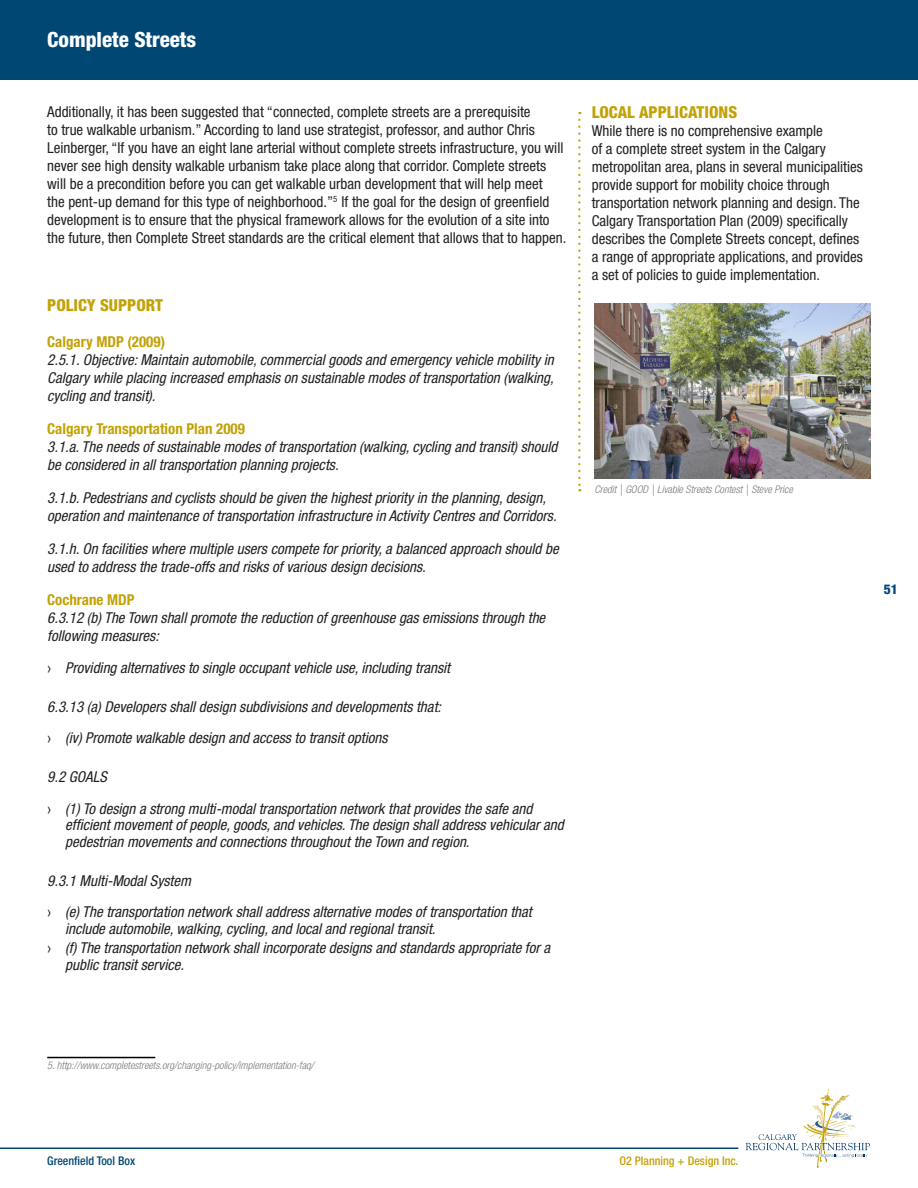
<style>
.page{position:relative;width:918px;height:1188px;background:#fff}
.page>*{position:absolute;margin:0;border:0;box-sizing:border-box;transform-origin:0 0}
.t1{font:800 condensed 21px "Helvetica Neue LT Std";color:#fff}
.t2{font:800 condensed 16.5px "Helvetica Neue LT Std";color:#c2a205}
.t3{font:italic condensed 15px/18px "Helvetica Neue LT Std";color:#231f20}
.t4{font:condensed 15px/18px "Helvetica Neue LT Std";color:#231f20}
.t5{font:700 condensed 15px "Helvetica Neue LT Std";color:#c2a205}
.t6{font:800 condensed 13.5px "Helvetica Neue LT Std";color:#00467e}
.t7{font:500 condensed 12px "Helvetica Neue LT Std";color:#c2a205}
.t8{font:500 condensed 12px "Helvetica Neue LT Std";color:#004773}
.t9{font:italic 300 condensed 10.5px "Helvetica Neue LT Std";color:#76787b}
.s1{font-family:"Arial Narrow";font-style:normal;font-stretch:normal}
</style>
<div class="page">
<img style="left:594px;top:303px;width:277px;height:176px">
<svg style="left:746px;top:1089px;width:124px;height:78px"></svg>
<hr style="left:0;top:1148px;width:738px;height:1px;background:#004773">
<div style="left:0;top:0;width:918px;height:80px;background:#004773"></div>
<svg style="left:578px;top:120px;width:2px;height:371px"></svg>
<hr style="left:47px;top:1057px;width:108px;height:1px;background:#000">
<h1 class="t1" style="left:47px;top:27px;width:151px">Complete Streets</h1>
<p class="t4" style="left:47px;top:103px;width:521px">Additionally, it has been suggested that “connected, complete streets are a prerequisite<br>to true walkable urbanism.” According to land use strategist, professor, and author Chris Leinberger, ‘‘If you have an eight lane arterial without complete streets infrastructure, you will never see high density walkable urbanism take place along that corridor. Complete streets will be a precondition before you can get walkable urban development that will help meet<br>the pent-up demand for this type of neighborhood.”<sup>5</sup> If the goal for the design of greenfield development is to ensure that the physical framework allows for the evolution of a site into the future, then Complete Street standards are the critical element that allows that to happen.</p>
<p class="t2" style="left:47px;top:295px;width:117px">POLICY SUPPORT</p>
<p class="t5" style="left:47px;top:333px;width:119px">Calgary MDP (2009)</p>
<p class="t3" style="left:47px;top:351px;width:508px;text-align:justify">2.5.1. Objective: Maintain automobile, commercial goods and emergency vehicle mobility in Calgary while placing increased emphasis on sustainable modes of transportation (walking, cycling and transit).</p>
<p class="t5" style="left:47px;top:420px;width:199px">Calgary Transportation Plan 2009</p>
<p class="t3" style="left:47px;top:438px;width:512px">3.1.a. The needs of sustainable modes of transportation (walking, cycling and transit) should be considered in all transportation planning projects.</p>
<p class="t3" style="left:47px;top:489px;width:511px">3.1.b. Pedestrians and cyclists should be given the highest priority in the planning, design, operation and maintenance of transportation infrastructure in Activity Centres and Corridors.</p>
<p class="t3" style="left:47px;top:540px;width:513px">3.1.h. On facilities where multiple users compete for priority, a balanced approach should be used to address the trade-offs and risks of various design decisions.</p>
<p class="t5" style="left:47px;top:591px;width:89px">Cochrane MDP</p>
<p class="t3" style="left:47px;top:609px;width:500px">6.3.12 (b) The Town shall promote the reduction of greenhouse gas emissions through the following measures:</p>
<p class="t3" style="left:47px;top:659px;width:404px"><span class="s1">›</span> Providing alternatives to single occupant vehicle use, including transit</p>
<p class="t3" style="left:47px;top:691px;width:395px;line-height:31.5px">6.3.13 (a) Developers shall design subdivisions and developments that: <span class="s1">›</span> (iv) Promote walkable design and access to transit options</p>
<p class="t3" style="left:47px;top:761px;width:487px;line-height:31.5px">9.2 GOALS<br><span class="s1">›</span> (1) To design a strong multi-modal transportation network that provides the safe and</p>
<p class="t3" style="left:65px;top:817px;width:500px;line-height:16.5px">efficient movement of people, goods, and vehicles. The design shall address vehicular and pedestrian movements and connections throughout the Town and region.</p>
<p class="t3" style="left:47px;top:865px;width:486px;line-height:31.5px">9.3.1 Multi-Modal System<br><span class="s1">›</span> (e) The transportation network shall address alternative modes of transportation that</p>
<p class="t3" style="left:47px;top:919px;width:504px;line-height:19.5px;text-indent:18px">include automobile, walking, cycling, and local and regional transit.<br><span class="s1">›</span> (f) The transportation network shall incorporate designs and standards appropriate for a</p>
<p class="t3" style="left:65px;top:956px;width:120px">public transit service.</p>
<p class="t2" style="left:592px;top:102px;width:147px">LOCAL APPLICATIONS</p>
<p class="t4" style="left:592px;top:122px;width:273px">While there is no comprehensive example<br>of a complete street system in the Calgary metropolitan area, plans in several municipalities provide support for mobility choice through transportation network planning and design. The Calgary Transportation Plan (2009) specifically describes the Complete Streets concept, defines a range of appropriate applications, and provides a set of policies to guide implementation.</p>
<p class="t9" style="left:594px;top:483px;width:200px">Credit | GOOD | Livable Streets Contest | Steve Price</p>
<p class="t6" style="left:884px;top:581px;width:16px">51</p>
<p class="t9" style="left:47px;top:1059px;width:268px">5. http://www.completestreets.org/changing-policy/implementation-faq/</p>
<p class="t8" style="left:47px;top:1153px;width:89px">Greenfield Tool Box</p>
<p class="t7" style="left:619px;top:1153px;width:120px">O2 Planning + Design Inc.</p>
</div>
